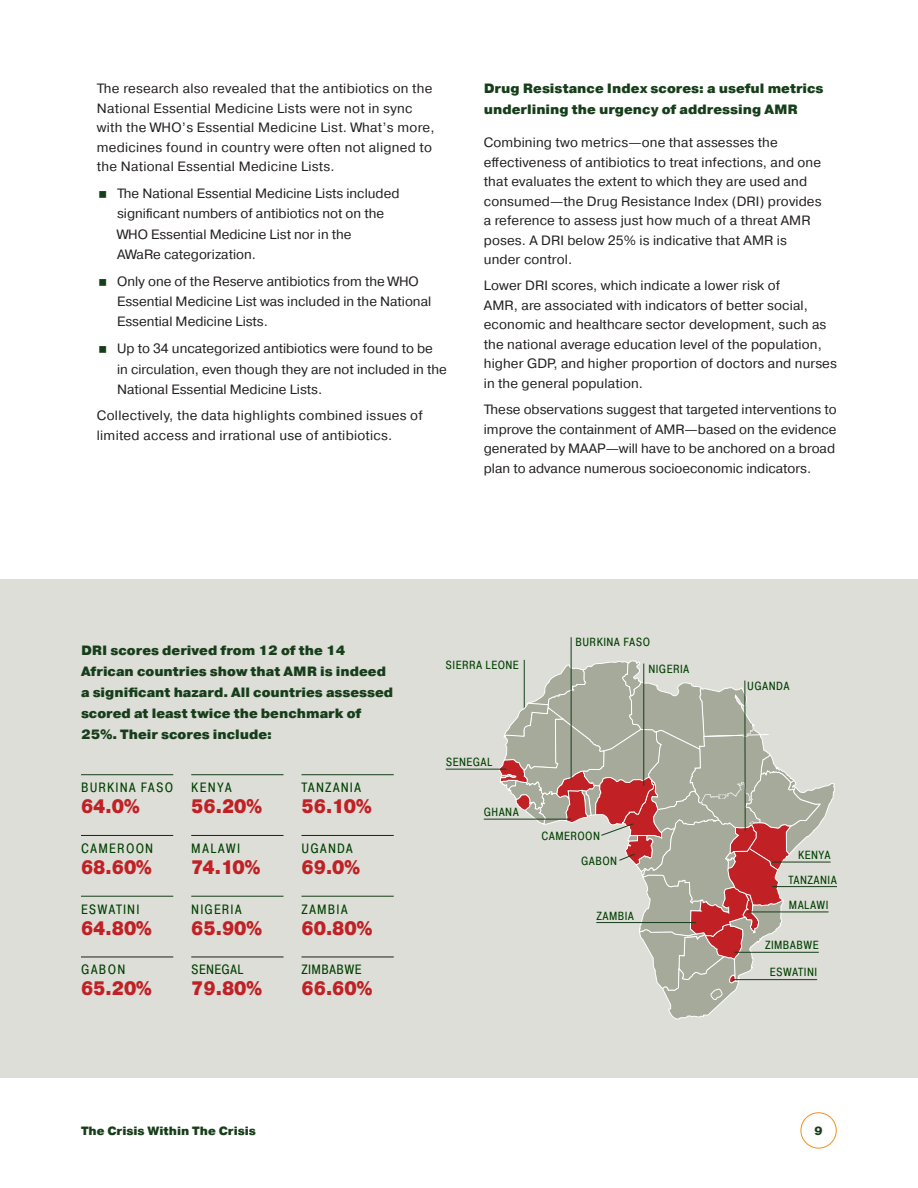
<style>
.page{position:relative;width:918px;height:1188px;background:#fff}
.page>*{position:absolute;margin:0;border:0;box-sizing:border-box;transform-origin:0 0}
.t1{font:900 19.5px "Pragmatica Cond";color:#c12025}
.Bullets{font:13.5px/19.5px "Pragmatica";letter-spacing:.01em;color:#231f20}
.t2{font:900 13.5px/21px "Pragmatica";color:#173e1a}
.t3{font:13.5px "Pragmatica Cond";letter-spacing:.08em;color:#013f00}
.t4{font:13.5px "Pragmatica Cond";letter-spacing:.02em;color:#013f00}
.t5{font:900 12px "Pragmatica";color:#173e1a}
.t6{font:11.85px "Pragmatica Cond";letter-spacing:.035em;color:#013f00}
</style>
<div class="page">
<div style="left:0;top:579px;width:918px;height:499px;background:#dcded7"></div>
<div style="left:801px;top:1112px;width:36px;height:36px;border:1px solid #f68f1e;border-radius:50%"></div>
<hr style="left:81px;top:774px;width:92px;height:1px;background:#173e1a">
<hr style="left:81px;top:835px;width:92px;height:1px;background:#231f20">
<hr style="left:81px;top:896px;width:92px;height:1px;background:#173e1a">
<hr style="left:81px;top:957px;width:92px;height:1px;background:#231f20">
<hr style="left:191px;top:774px;width:93px;height:1px;background:#173e1a">
<hr style="left:191px;top:835px;width:93px;height:1px;background:#231f20">
<hr style="left:191px;top:896px;width:93px;height:1px;background:#173e1a">
<hr style="left:191px;top:957px;width:93px;height:1px;background:#231f20">
<hr style="left:302px;top:774px;width:92px;height:1px;background:#173e1a">
<hr style="left:302px;top:835px;width:92px;height:1px;background:#231f20">
<hr style="left:302px;top:896px;width:92px;height:1px;background:#173e1a">
<hr style="left:302px;top:957px;width:92px;height:1px;background:#231f20">
<hr style="left:446px;top:769px;width:60px;height:1px;background:#173e1a">
<hr style="left:484px;top:819px;width:87px;height:1px;background:#173e1a">
<hr style="left:571px;top:637px;width:1px;height:142px;background:#173e1a">
<svg style="left:498px;top:660px;width:337px;height:360px"></svg>
<hr style="left:744px;top:681px;width:2px;height:150px;background:#173e1a">
<hr style="left:772px;top:862px;width:59px;height:1px;background:#173e1a">
<hr style="left:772px;top:886px;width:65px;height:1px;background:#173e1a">
<hr style="left:747px;top:912px;width:82px;height:1px;background:#173e1a">
<hr style="left:596px;top:922px;width:100px;height:1px;background:#173e1a">
<hr style="left:734px;top:952px;width:85px;height:1px;background:#173e1a">
<hr style="left:733px;top:979px;width:84px;height:1px;background:#173e1a">
<p class="Bullets" style="left:97px;top:79px;width:339px">The research also revealed that the antibiotics on the National Essential Medicine Lists were not in sync with the WHO’s Essential Medicine List. What’s more, medicines found in country were often not aligned to the National Essential Medicine Lists.</p>
<p class="Bullets" style="left:117px;top:184px;width:284px;line-height:20.2px">The National Essential Medicine Lists included significant numbers of antibiotics not on the WHO Essential Medicine List nor in the<br>AWaRe categorization.</p>
<p class="Bullets" style="left:117px;top:271px;width:316px;line-height:20.2px">Only one of the Reserve antibiotics from the WHO<br>Essential Medicine List was included in the National<br>Essential Medicine Lists.</p>
<p class="Bullets" style="left:117px;top:339px;width:331px;line-height:20.2px">Up to 34 uncategorized antibiotics were found to be in circulation, even though they are not included in the<br>National Essential Medicine Lists.</p>
<p class="Bullets" style="left:97px;top:406px;width:327px">Collectively, the data highlights combined issues of limited access and irrational use of antibiotics.</p>
<h3 class="t2" style="left:484px;top:78px;width:341px">Drug Resistance Index scores: a useful metrics underlining the urgency of addressing AMR</h3>
<p class="Bullets" style="left:484px;top:133px;width:339px">Combining two metrics—one that assesses the effectiveness of antibiotics to treat infections, and one that evaluates the extent to which they are used and consumed—the Drug Resistance Index (DRI) provides a reference to assess just how much of a threat AMR poses. A DRI below 25% is indicative that AMR is under control.</p>
<p class="Bullets" style="left:484px;top:276px;width:355px">Lower DRI scores, which indicate a lower risk of<br>AMR, are associated with indicators of better social, economic and healthcare sector development, such as the national average education level of the population, higher GDP, and higher proportion of doctors and nurses in the general population.</p>
<p class="Bullets" style="left:484px;top:400px;width:354px">These observations suggest that targeted interventions to improve the containment of AMR—based on the evidence generated by MAAP—will have to be anchored on a broad plan to advance numerous socioeconomic indicators.</p>
<h3 class="t2" style="left:81px;top:640px;width:314px">DRI scores derived from 12 of the 14<br>African countries show that AMR is indeed a significant hazard. All countries assessed scored at least twice the benchmark of 25%. Their scores include:</h3>
<h5 class="t3" style="left:81px;top:779px;width:94px">BURKINA FASO</h5>
<h5 class="t1" style="left:81px;top:794px;width:60px">64.0%</h5>
<h5 class="t3" style="left:81px;top:840px;width:74px">CAMEROON</h5>
<h5 class="t1" style="left:81px;top:855px;width:72px">68.60%</h5>
<h5 class="t3" style="left:81px;top:901px;width:60px">ESWATINI</h5>
<h5 class="t1" style="left:81px;top:915px;width:72px">64.80%</h5>
<h5 class="t3" style="left:81px;top:961px;width:46px">GABON</h5>
<h5 class="t1" style="left:81px;top:976px;width:72px">65.20%</h5>
<h5 class="t3" style="left:191px;top:779px;width:42px">KENYA</h5>
<h5 class="t1" style="left:191px;top:794px;width:72px">56.20%</h5>
<h5 class="t3" style="left:191px;top:840px;width:50px">MALAWI</h5>
<h5 class="t1" style="left:191px;top:855px;width:71px">74.10%</h5>
<h5 class="t3" style="left:191px;top:901px;width:52px">NIGERIA</h5>
<h5 class="t1" style="left:191px;top:915px;width:72px">65.90%</h5>
<h5 class="t4" style="left:191px;top:961px;width:54px">SENEGAL</h5>
<h5 class="t1" style="left:191px;top:976px;width:72px">79.80%</h5>
<h5 class="t3" style="left:302px;top:779px;width:61px">TANZANIA</h5>
<h5 class="t1" style="left:302px;top:794px;width:72px">56.10%</h5>
<h5 class="t3" style="left:302px;top:840px;width:53px">UGANDA</h5>
<h5 class="t1" style="left:302px;top:855px;width:60px">69.0%</h5>
<h5 class="t3" style="left:302px;top:901px;width:48px">ZAMBIA</h5>
<h5 class="t1" style="left:302px;top:915px;width:72px">60.80%</h5>
<h5 class="t4" style="left:302px;top:961px;width:62px">ZIMBABWE</h5>
<h5 class="t1" style="left:302px;top:976px;width:72px">66.60%</h5>
<p class="t6" style="left:446px;top:658px;width:75px">SIERRA LEONE</p>
<p class="t6" style="left:575px;top:635px;width:76px">BURKINA FASO</p>
<p class="t6" style="left:649px;top:661px;width:42px">NIGERIA</p>
<p class="t6" style="left:446px;top:755px;width:48px">SENEGAL</p>
<p class="t6" style="left:484px;top:805px;width:37px">GHANA</p>
<p class="t6" style="left:542px;top:829px;width:60px">CAMEROON</p>
<p class="t6" style="left:581px;top:854px;width:38px">GABON</p>
<p class="t6" style="left:596px;top:908px;width:39px">ZAMBIA</p>
<p class="t6" style="left:747px;top:678px;width:44px">UGANDA</p>
<p class="t6" style="left:798px;top:848px;width:34px">KENYA</p>
<p class="t6" style="left:789px;top:872px;width:50px">TANZANIA</p>
<p class="t6" style="left:789px;top:898px;width:41px">MALAWI</p>
<p class="t6" style="left:765px;top:938px;width:55px">ZIMBABWE</p>
<p class="t6" style="left:770px;top:965px;width:49px">ESWATINI</p>
<p class="t5" style="left:81px;top:1123px;width:177px">The Crisis Within The Crisis</p>
<p class="t5" style="left:814px;top:1123px;width:10px">9</p>
</div>
